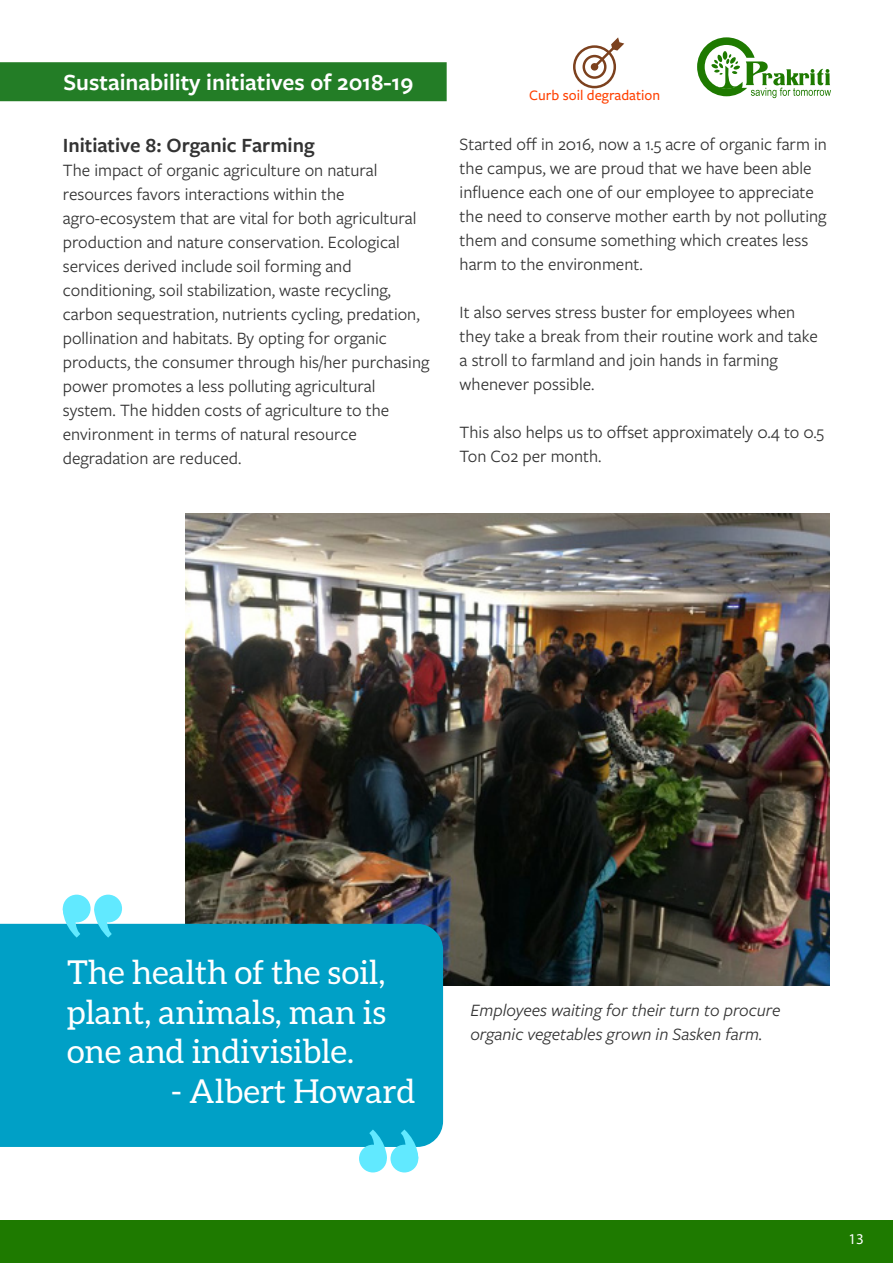
<style>
.page{position:relative;width:893px;height:1263px;background:#fff}
.page>*{position:absolute;margin:0;border:0;box-sizing:border-box;transform-origin:0 0}
.t1{font:33px/39.6px "Aleo";color:#fff;text-align:justify}
.t2{font:600 24px "Freight Sans Pro";color:#fff}
.t3{font:600 21px "Freight Sans Pro";color:#333}
.t4{font:18px/24px "Freight Sans Pro";color:#333}
.t5{font:italic 18px/24px "Freight Sans Pro";color:#333}
.t6{font:500 15px "Freight Sans Pro";color:#ff4000}
.t7{font:15px "Myriad Pro";color:#fff}
</style>
<div class="page">
<img style="left:185px;top:513px;width:644px;height:472px">
<div style="left:0;top:924px;width:443px;height:223px;background:#00a0c6"></div>
<div style="left:63px;top:895px;width:28px;height:27px;background:#61e9ff;border-radius:50%"></div>
<svg style="left:62px;top:908px;width:18px;height:30px"></svg>
<div style="left:94px;top:895px;width:28px;height:27px;background:#61e9ff;border-radius:50%"></div>
<svg style="left:93px;top:908px;width:19px;height:30px"></svg>
<div style="left:390px;top:1145px;width:28px;height:27px;background:#61e9ff;border-radius:50%"></div>
<svg style="left:401px;top:1129px;width:18px;height:29px"></svg>
<div style="left:359px;top:1145px;width:28px;height:27px;background:#61e9ff;border-radius:50%"></div>
<svg style="left:369px;top:1129px;width:19px;height:28px"></svg>
<div style="left:0;top:1220px;width:893px;height:43px;background:#1e7a00"></div>
<div style="left:0;top:62px;width:447px;height:39px;background:#237d26"></div>
<svg style="left:697px;top:37px;width:134px;height:61px"></svg>
<svg style="left:591px;top:37px;width:33px;height:33px"></svg>
<div style="left:582px;top:55px;width:24px;height:24px;border:3px solid #7c411e;border-radius:50%"></div>
<div style="left:573px;top:45px;width:43px;height:43px;border:3px solid #7c411e;border-radius:50%"></div>
<h2 class="t2" style="left:63px;top:65px;width:351px">Sustainability initiatives of 2018-19</h2>
<p class="t3" style="left:63px;top:131px;width:253px">Initiative 8: Organic Farming</p>
<p class="t4" style="left:63px;top:158px;width:368px">The impact of organic agriculture on natural resources favors interactions within the agro-ecosystem that are vital for both agricultural production and nature conservation. Ecological services derived include soil forming and conditioning, soil stabilization, waste recycling, carbon sequestration, nutrients cycling, predation, pollination and habitats. By opting for organic products, the consumer through his/her purchasing power promotes a less polluting agricultural system. The hidden costs of agriculture to the environment in terms of natural resource degradation are reduced.</p>
<p class="t6" style="left:529px;top:85px;width:133px">Curb soil degradation</p>
<p class="t4" style="left:460px;top:132px;width:369px">Started off in 2016, now a 1.5 acre of organic farm in the campus, we are proud that we have been able influence each one of our employee to appreciate the need to conserve mother earth by not polluting them and consume something which creates less harm to the environment.</p>
<p class="t4" style="left:460px;top:300px;width:360px">It also serves stress buster for employees when they take a break from their routine work and take a stroll to farmland and join hands in farming whenever possible.</p>
<p class="t4" style="left:460px;top:420px;width:366px">This also helps us to offset approximately 0.4 to 0.5<br>Ton Co2 per month.</p>
<h1 class="t1" style="left:67px;top:952px;width:320px">The health of the soil, plant, animals, man is one and indivisible.</h1>
<h1 class="t1" style="left:171px;top:1071px;width:246px">- Albert Howard</h1>
<p class="t5" style="left:470px;top:997px;width:312px">Employees waiting for their turn to procure organic vegetables grown in Sasken farm.</p>
<p class="t7" style="left:848px;top:1230px;width:17px">13</p>
</div>
